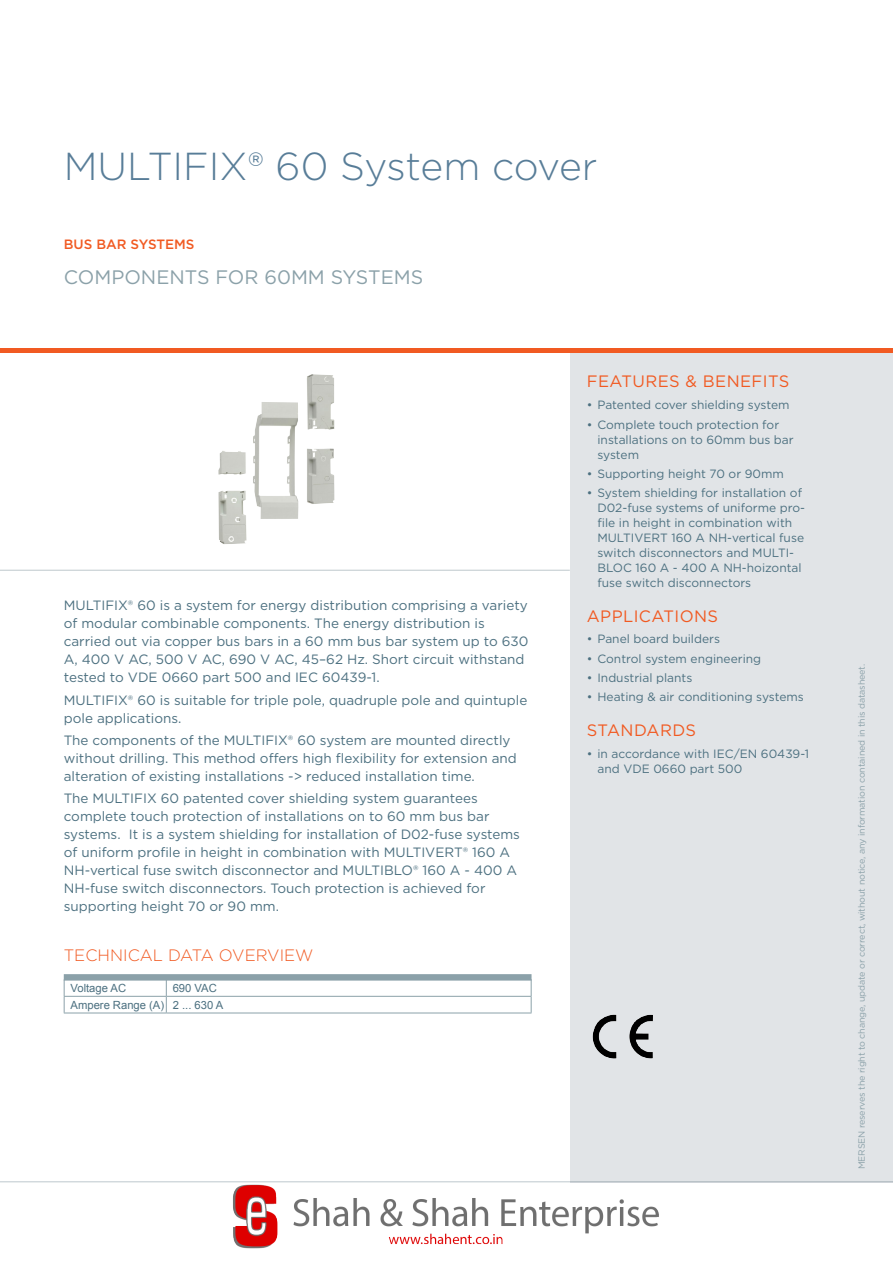
<style>
.page{position:relative;width:893px;height:1263px;background:#fff}
.page>*{position:absolute;margin:0;border:0;box-sizing:border-box;transform-origin:0 0}
.t1{font:300 39px "Gotham";color:#587d98}
.t2{font:19.5px "Gotham";color:#8ba1a9}
.t3{font:16.5px "Gotham";letter-spacing:.025em;color:#f15a22}
.t4{font:300 16.5px "Gotham";color:#f15a22}
.t5{font:13.5px/18px "Gotham";color:#4c7080}
.t6{font:500 13.5px "Gotham";color:#f15a22}
.t7{font:12px/15px "Gotham";color:#4c7080}
.t8{font:11.25px/16.6px "Arial";color:#4c7080}
.t9{font:9px "Gotham";letter-spacing:-.015em;color:#8ba1a9}
</style>
<div class="page">
<hr style="left:0;top:1181px;width:893px;height:1px;background:#bec8cd">
<div style="left:570px;top:353px;width:323px;height:829px;background:#e1e4e7"></div>
<hr style="left:0;top:349px;width:893px;height:4px;background:#f15a22">
<hr style="left:0;top:570px;width:570px;height:1px;background:#bec8cd">
<img style="left:592px;top:1014px;width:61px;height:45px">
<div style="left:64px;top:974px;width:467px;height:6px;background:#8ba1a9"></div>
<hr style="left:64px;top:996px;width:102px;height:1px;background:#8ba1a9">
<svg style="left:64px;top:980px;width:1px;height:33px"></svg>
<hr style="left:64px;top:1013px;width:102px;height:1px;background:#8ba1a9">
<hr style="left:166px;top:996px;width:365px;height:1px;background:#8ba1a9">
<svg style="left:166px;top:980px;width:1px;height:33px"></svg>
<svg style="left:531px;top:980px;width:1px;height:33px"></svg>
<hr style="left:166px;top:1013px;width:365px;height:1px;background:#8ba1a9">
<img style="left:253px;top:374px;width:81px;height:145px">
<img style="left:224px;top:1181px;width:445px;height:68px">
<h1 class="t1" style="left:64px;top:142px;width:535px">MULTIFIX® 60 System cover</h1>
<p class="t6" style="left:64px;top:235px;width:132px">BUS BAR SYSTEMS</p>
<h2 class="t2" style="left:64px;top:264px;width:361px">COMPONENTS FOR 60MM SYSTEMS</h2>
<p class="t5" style="left:64px;top:596px;width:466px">MULTIFIX® 60 is a system for energy distribution comprising a variety of modular combinable components. The energy distribution is carried out via copper bus bars in a 60 mm bus bar system up to 630<br>A, 400 V AC, 500 V AC, 690 V AC, 45–62 Hz. Short circuit withstand tested to VDE 0660 part 500 and IEC 60439-1.</p>
<p class="t5" style="left:64px;top:690px;width:465px">MULTIFIX® 60 is suitable for triple pole, quadruple pole and quintuple pole applications.</p>
<p class="t5" style="left:64px;top:731px;width:455px">The components of the MULTIFIX® 60 system are mounted directly without drilling. This method offers high flexibility for extension and alteration of existing installations -&gt; reduced installation time.</p>
<p class="t5" style="left:64px;top:789px;width:458px">The MULTIFIX 60 patented cover shielding system guarantees complete touch protection of installations on to 60 mm bus bar systems. It is a system shielding for installation of D02-fuse systems of uniform profile in height in combination with MULTIVERT® 160 A NH-vertical fuse switch disconnector and MULTIBLO® 160 A - 400 A NH-fuse switch disconnectors. Touch protection is achieved for supporting height 70 or 90 mm.</p>
<p class="t4" style="left:64px;top:944px;width:251px">TECHNICAL DATA OVERVIEW</p>
<p class="t8" style="left:71px;top:980px;width:57px">Voltage AC</p>
<p class="t8" style="left:71px;top:980px;width:154px;text-indent:102px">690 VAC<br>Ampere Range (A) 2 ... 630 A</p>
<p class="t3" style="left:587px;top:371px;width:204px">FEATURES &amp; BENEFITS</p>
<p class="t7" style="left:587px;top:397px;width:204px">• Patented cover shielding system</p>
<p class="t7" style="left:597px;top:417px;width:198px;text-indent:-11px">• Complete touch protection for installations on to 60mm bus bar system</p>
<p class="t7" style="left:587px;top:466px;width:199px">• Supporting height 70 or 90mm</p>
<p class="t7" style="left:597px;top:485px;width:209px;text-indent:-11px">• System shielding for installation of<br>D02-fuse systems of uniforme pro&shy;file in height in combination with<br>MULTIVERT 160 A NH-vertical fuse switch disconnectors and MULTI-<br>BLOC 160 A - 400 A NH-hoizontal fuse switch disconnectors</p>
<p class="t3" style="left:587px;top:605px;width:133px">APPLICATIONS</p>
<p class="t7" style="left:587px;top:631px;width:135px">• Panel board builders</p>
<p class="t7" style="left:587px;top:651px;width:176px">• Control system engineering</p>
<p class="t7" style="left:587px;top:670px;width:107px">• Industrial plants</p>
<p class="t7" style="left:587px;top:689px;width:219px">• Heating &amp; air conditioning systems</p>
<p class="t3" style="left:587px;top:719px;width:111px">STANDARDS</p>
<p class="t7" style="left:597px;top:746px;width:213px;text-indent:-11px">• in accordance with IEC/EN 60439-1 and VDE 0660 part 500</p>
<p class="t9" style="left:856px;top:1169px;width:507px;rotate:-90deg">MERSEN reserves the right to change, update or correct, without notice, any information contained in this datasheet.</p>
</div>
